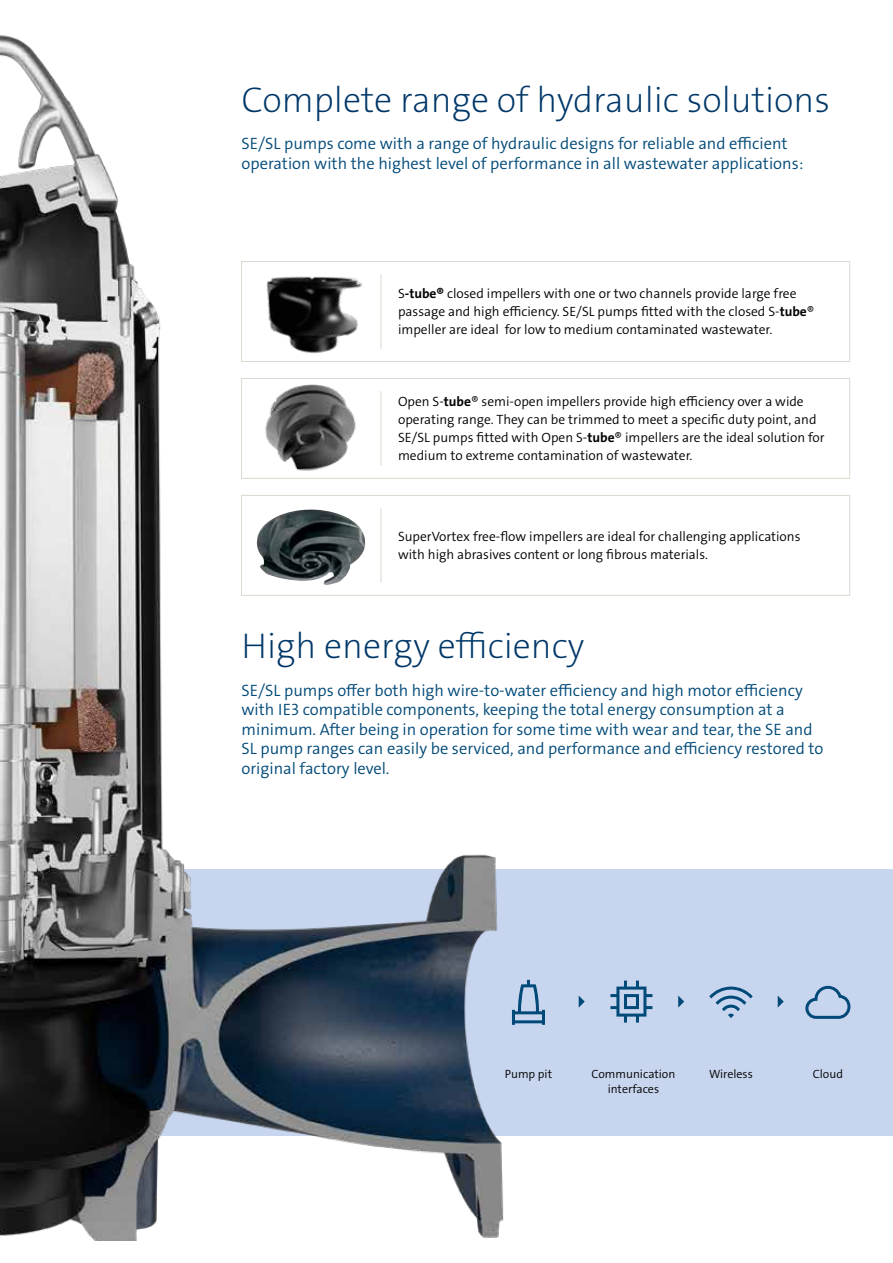
<style>
.page{position:relative;width:893px;height:1263px;background:#fff}
.page>*{position:absolute;margin:0;border:0;box-sizing:border-box;transform-origin:0 0}
.t1{font:36px "Grundfos The Sans V2 OT 2 XL";color:#003768}
.t2{font:16.5px/19.5px "Grundfos The Sans V2 OT 4 SL";color:#004978}
.t3{font:13.5px/18px "Grundfos The Sans V2 OT 4 SL";color:#000}
.t4{font:12px/15px "Grundfos The Sans V2 OT 4 SL";color:#000;text-align:center}
.s1{font-family:"Grundfos The Sans V2 OT 7 B"}
</style>
<div class="page">
<div style="left:0;top:869px;width:893px;height:266px;background:#c7d6ee"></div>
<div style="left:241px;top:261px;width:609px;height:101px;border:1px solid #dbdad0"></div>
<div style="left:241px;top:378px;width:609px;height:101px;border:1px solid #dbdad0"></div>
<div style="left:241px;top:495px;width:609px;height:101px;border:1px solid #dbdad0"></div>
<img style="left:0;top:35px;width:515px;height:1206px">
<img style="left:256px;top:516px;width:110px;height:69px">
<img style="left:240px;top:252px;width:151px;height:91px">
<hr style="left:381px;top:274px;width:1px;height:75px;background:#dbdad0">
<hr style="left:381px;top:508px;width:1px;height:75px;background:#dbdad0">
<img style="left:210px;top:343px;width:194px;height:173px">
<svg style="left:512px;top:980px;width:33px;height:45px"></svg>
<svg style="left:610px;top:980px;width:42px;height:42px"></svg>
<svg style="left:805px;top:986px;width:45px;height:33px"></svg>
<svg style="left:709px;top:986px;width:44px;height:32px"></svg>
<svg style="left:579px;top:996px;width:6px;height:12px"></svg>
<svg style="left:678px;top:995px;width:6px;height:13px"></svg>
<svg style="left:778px;top:996px;width:6px;height:12px"></svg>
<h1 class="t1" style="left:242px;top:76px;width:590px">Complete range of hydraulic solutions</h1>
<p class="t2" style="left:242px;top:134px;width:563px">SE/SL pumps come with a range of hydraulic designs for reliable and efficient operation with the highest level of performance in all wastewater applications:</p>
<p class="t3" style="left:398px;top:285px;width:418px">S<span class="s1">-tube®</span> closed impellers with one or two channels provide large free passage and high efficiency. SE/SL pumps fitted with the closed S-<span class="s1">tube</span>® impeller are ideal for low to medium contaminated wastewater.</p>
<p class="t3" style="left:398px;top:393px;width:428px">Open S-<span class="s1">tube</span>® semi-open impellers provide high efficiency over a wide operating range. They can be trimmed to meet a specific duty point, and SE/SL pumps fitted with Open S-<span class="s1">tube</span>® impellers are the ideal solution for medium to extreme contamination of wastewater.</p>
<p class="t3" style="left:398px;top:528px;width:404px">SuperVortex free-flow impellers are ideal for challenging applications with high abrasives content or long fibrous materials.</p>
<h1 class="t1" style="left:242px;top:623px;width:344px">High energy efficiency</h1>
<p class="t2" style="left:242px;top:680px;width:583px">SE/SL pumps offer both high wire-to-water efficiency and high motor efficiency with IE3 compatible components, keeping the total energy consumption at a minimum. After being in operation for some time with wear and tear, the SE and SL pump ranges can easily be serviced, and performance and efficiency restored to original factory level.</p>
<p class="t4" style="left:505px;top:1067px;width:49px">Pump pit</p>
<p class="t4" style="left:592px;top:1067px;width:85px">Communication interfaces</p>
<p class="t4" style="left:709px;top:1067px;width:45px">Wireless</p>
<p class="t4" style="left:813px;top:1067px;width:32px">Cloud</p>
</div>
